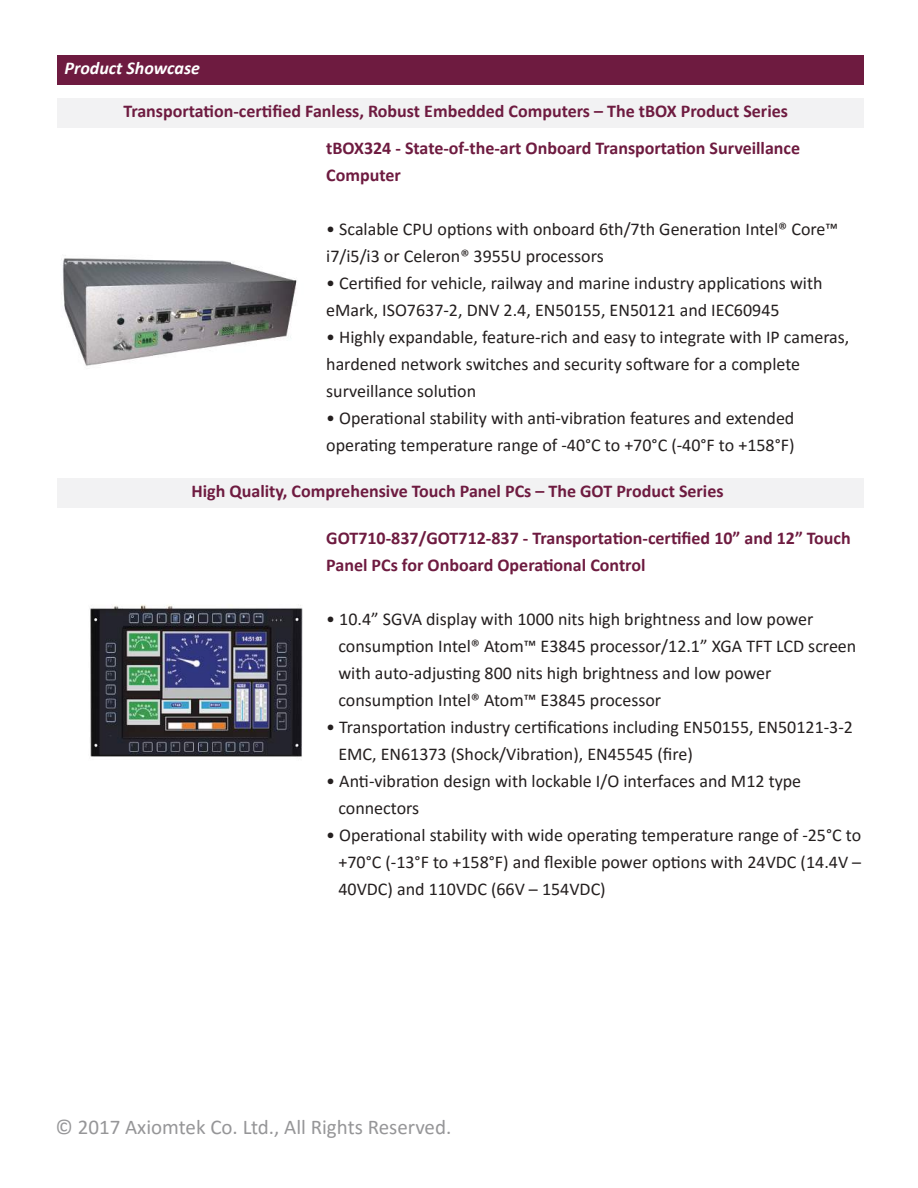
<style>
.page{position:relative;width:918px;height:1188px;background:#fff}
.page>*{position:absolute;margin:0;border:0;box-sizing:border-box;transform-origin:0 0}
.t1{font:21px "Calibri";color:#969698}
.t2{font:18px/27px "Calibri";color:#241f1f}
.t3{font:700 18px/27px "Calibri";color:#6e1b40}
.t4{font:italic 700 18px "Calibri";color:#fff}
</style>
<div class="page">
<img style="left:61px;top:255px;width:236px;height:111px">
<div style="left:57px;top:98px;width:807px;height:30px;background:#f2f2f3"></div>
<div style="left:57px;top:478px;width:807px;height:30px;background:#f2f2f3"></div>
<div style="left:57px;top:55px;width:807px;height:30px;background:#6e1b40"></div>
<img style="left:90px;top:604px;width:213px;height:153px">
<p class="t4" style="left:64px;top:56px;width:137px">Product Showcase</p>
<p class="t3" style="left:123px;top:97px;width:666px">Transportation-certified Fanless, Robust Embedded Computers – The tBOX Product Series</p>
<p class="t3" style="left:326px;top:134px;width:475px">tBOX324 - State-of-the-art Onboard Transportation Surveillance<br>Computer</p>
<p class="t2" style="left:326px;top:215px;width:513px">• Scalable CPU options with onboard 6th/7th Generation Intel® Core™ i7/i5/i3 or Celeron® 3955U processors</p>
<p class="t2" style="left:326px;top:269px;width:498px">• Certified for vehicle, railway and marine industry applications with eMark, ISO7637-2, DNV 2.4, EN50155, EN50121 and IEC60945</p>
<p class="t2" style="left:326px;top:323px;width:525px">• Highly expandable, feature-rich and easy to integrate with IP cameras, hardened network switches and security software for a complete surveillance solution</p>
<p class="t2" style="left:326px;top:404px;width:470px">• Operational stability with anti-vibration features and extended operating temperature range of -40°C to +70°C (-40°F to +158°F)</p>
<p class="t3" style="left:191px;top:477px;width:534px">High Quality, Comprehensive Touch Panel PCs – The GOT Product Series</p>
<p class="t3" style="left:326px;top:524px;width:526px">GOT710-837/GOT712-837 - Transportation-certified 10” and 12” Touch<br>Panel PCs for Onboard Operational Control</p>
<p class="t2" style="left:338px;top:605px;width:519px;text-indent:-12px">• 10.4” SGVA display with 1000 nits high brightness and low power consumption Intel® Atom™ E3845 processor/12.1” XGA TFT LCD screen with auto-adjusting 800 nits high brightness and low power consumption Intel® Atom™ E3845 processor</p>
<p class="t2" style="left:338px;top:713px;width:516px;text-indent:-12px">• Transportation industry certifications including EN50155, EN50121-3-2<br>EMC, EN61373 (Shock/Vibration), EN45545 (fire)</p>
<p class="t2" style="left:338px;top:767px;width:464px;text-indent:-12px">• Anti-vibration design with lockable I/O interfaces and M12 type connectors</p>
<p class="t2" style="left:338px;top:821px;width:524px;text-align:justify;text-indent:-12px">• Operational stability with wide operating temperature range of -25°C to +70°C (-13°F to +158°F) and flexible power options with 24VDC (14.4V – 40VDC) and 110VDC (66V – 154VDC)</p>
<p class="t1" style="left:56px;top:1112px;width:397px">© 2017 Axiomtek Co. Ltd., All Rights Reserved.</p>
</div>
